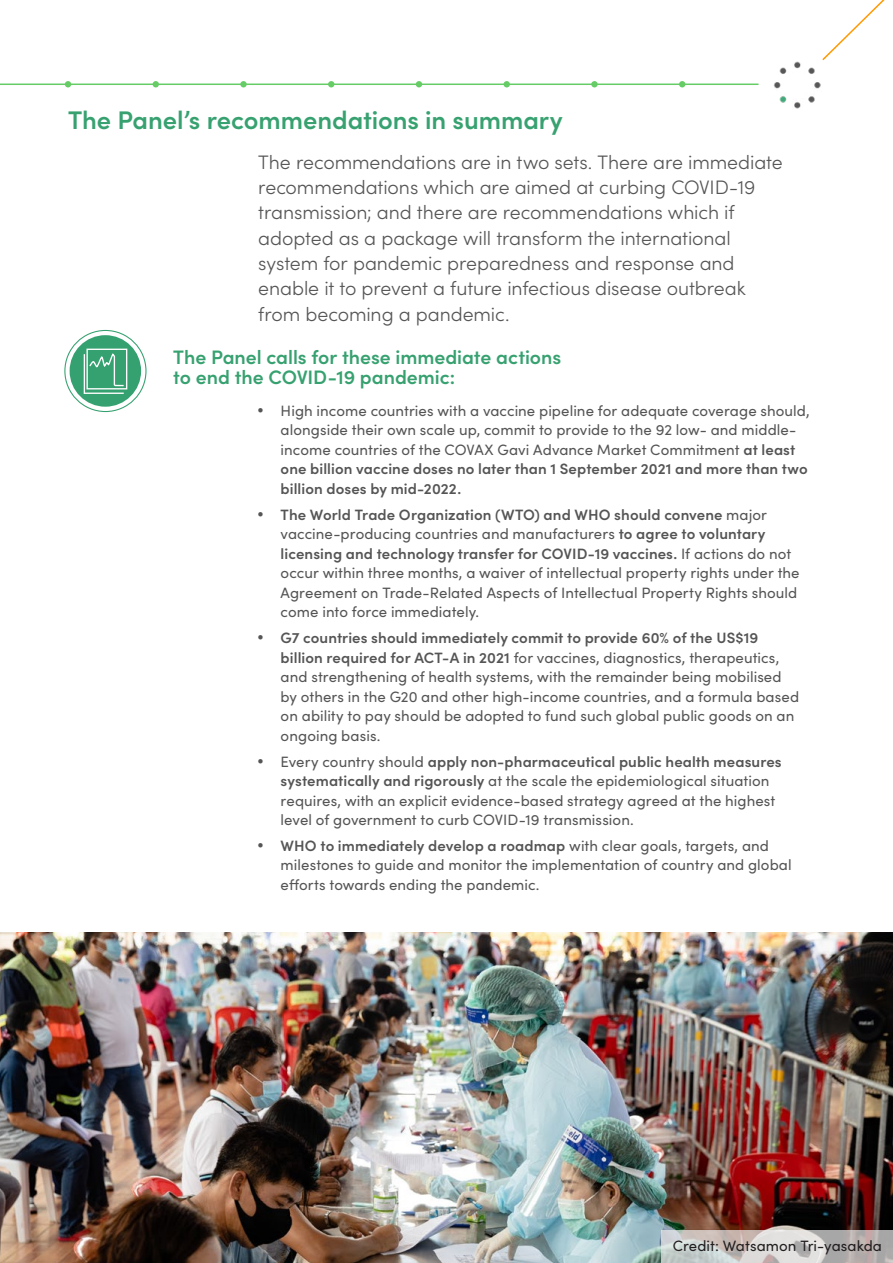
<style>
.page{position:relative;width:893px;height:1263px;background:#fff}
.page>*{position:absolute;margin:0;border:0;box-sizing:border-box;transform-origin:0 0}
.t1{font:600 25.5px "Sofia Pro";letter-spacing:-.005em;color:#37a170}
.t2{font:300 19.5px/25.3px "Sofia Pro";letter-spacing:-.005em;color:#555}
.t3{font:600 19.5px/19.5px "Sofia Pro";letter-spacing:-.005em;color:#37a170}
.t4{font:15px/19.5px "Sofia Pro";letter-spacing:.005em;color:#555}
.t5{font:15px "Sofia Pro";letter-spacing:.005em;color:#231f20}
.s1{font-weight:600}
</style>
<div class="page">
<img style="left:0;top:932px;width:893px;height:331px">
<svg style="left:661px;top:1231px;width:232px;height:32px;background:#c7c4c3"></svg>
<svg style="left:65px;top:330px;width:81px;height:81px"></svg>
<div style="left:64px;top:330px;width:83px;height:82px;border:1px solid #36a170;border-radius:50%"></div>
<div style="left:70px;top:335px;width:71px;height:72px;background:#36a170;border-radius:50%"></div>
<svg style="left:83px;top:348px;width:45px;height:46px"></svg>
<hr style="left:0;top:84px;width:758px;height:1px;background:#6c6">
<svg style="left:679px;top:81px;width:6px;height:6px"></svg>
<svg style="left:504px;top:81px;width:6px;height:6px"></svg>
<svg style="left:416px;top:81px;width:6px;height:6px"></svg>
<svg style="left:153px;top:81px;width:6px;height:6px"></svg>
<img style="left:774px;top:61px;width:47px;height:48px">
<svg style="left:822px;top:0;width:63px;height:61px"></svg>
<svg style="left:65px;top:81px;width:6px;height:6px"></svg>
<div style="left:240px;top:81px;width:7px;height:6px;background:#6c6;border-radius:50%"></div>
<svg style="left:328px;top:81px;width:6px;height:6px"></svg>
<div style="left:591px;top:81px;width:7px;height:6px;background:#6c6;border-radius:50%"></div>
<h1 class="t1" style="left:68px;top:101px;width:496px">The Panel’s recommendations in summary</h1>
<p class="t2" style="left:258px;top:148px;width:526px">The recommendations are in two sets. There are immediate recommendations which are aimed at curbing COVID-19 transmission; and there are recommendations which if adopted as a package will transform the international system for pandemic preparedness and response and enable it to prevent a future infectious disease outbreak from becoming a pandemic.</p>
<h2 class="t3" style="left:173px;top:346px;width:390px">The Panel calls for these immediate actions to end the COVID-19 pandemic:</h2>
<p class="t4" style="left:281px;top:400px;width:531px;text-indent:-23px">• High income countries with a vaccine pipeline for adequate coverage should, alongside their own scale up, commit to provide to the 92 low- and middle&shy;income countries of the COVAX Gavi Advance Market Commitment <span class="s1">at least one billion vaccine doses no later than 1 September 2021 and more than two billion doses by mid-2022.</span></p>
<p class="t4" style="left:281px;top:504px;width:521px;text-indent:-23px">• <span class="s1">The World Trade Organization (WTO) and WHO should convene</span> major vaccine-producing countries and manufacturers <span class="s1">to agree to voluntary licensing and technology transfer for COVID-19 vaccines.</span> If actions do not occur within three months, a waiver of intellectual property rights under the Agreement on Trade-Related Aspects of Intellectual Property Rights should come into force immediately.</p>
<p class="t4" style="left:281px;top:627px;width:520px;text-indent:-23px">• <span class="s1">G7 countries should immediately commit to provide 60% of the US$19 billion required for ACT-A in 2021</span> for vaccines, diagnostics, therapeutics, and strengthening of health systems, with the remainder being mobilised by others in the G20 and other high-income countries, and a formula based on ability to pay should be adopted to fund such global public goods on an ongoing basis.</p>
<p class="t4" style="left:281px;top:751px;width:503px;text-indent:-23px">• Every country should <span class="s1">apply non-pharmaceutical public health measures systematically and rigorously</span> at the scale the epidemiological situation requires, with an explicit evidence-based strategy agreed at the highest level of government to curb COVID-19 transmission.</p>
<p class="t4" style="left:281px;top:835px;width:513px;text-indent:-23px">• <span class="s1">WHO to immediately develop a roadmap</span> with clear goals, targets, and milestones to guide and monitor the implementation of country and global efforts towards ending the pandemic.</p>
<p class="t5" style="left:673px;top:1234px;width:211px">Credit: Watsamon Tri-yasakda</p>
</div>
